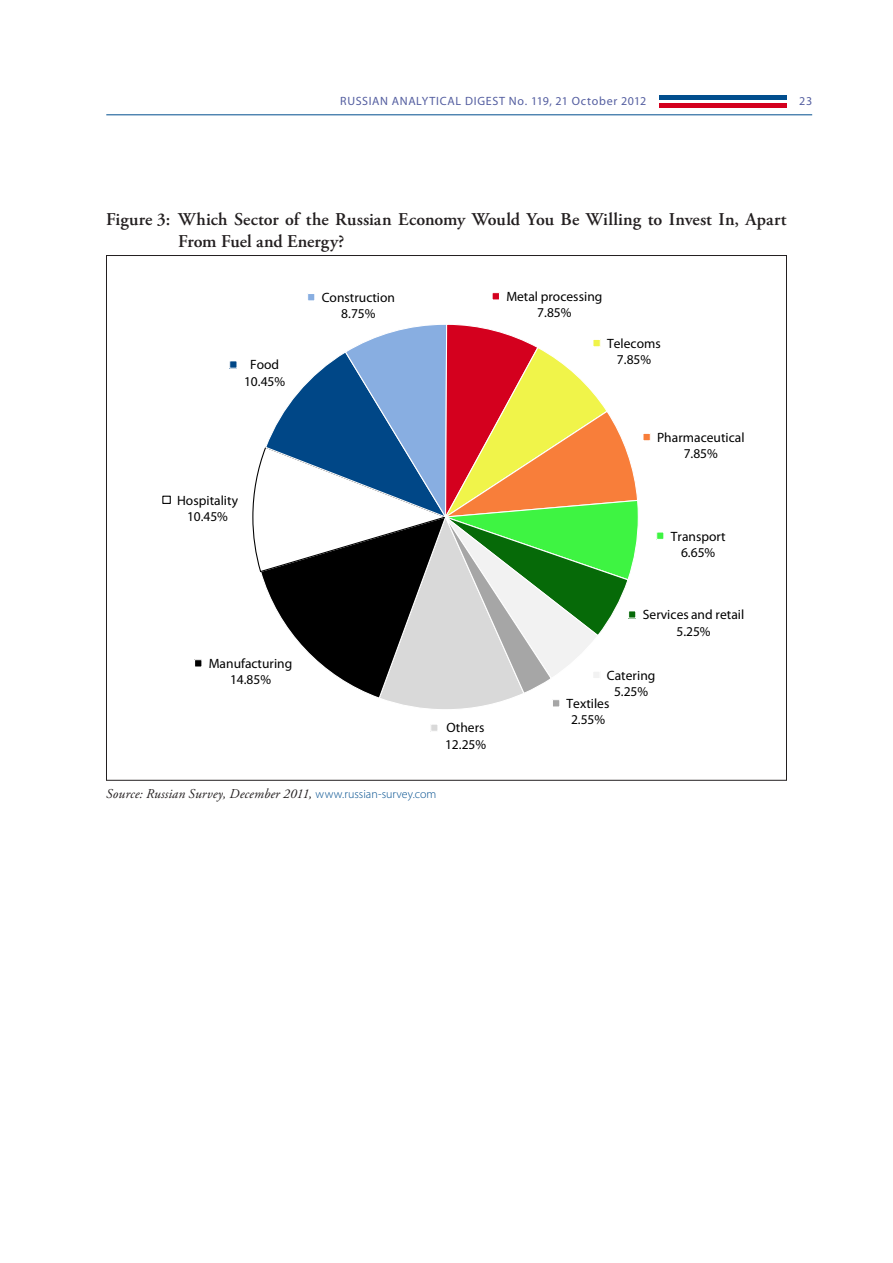
<style>
.page{position:relative;width:893px;height:1263px;background:#fff}
.page>*{position:absolute;margin:0;border:0;box-sizing:border-box;transform-origin:0 0}
.Ueberschrift_Grafik{font:600 18px/21.6px "Adobe Garamond Pro";color:#231f20}
.t1{font:13.5px/16.4px "Myriad Pro";letter-spacing:.005em;color:#000;text-align:center}
.Quelle_Tabelle{font:italic 13.5px "Adobe Garamond Pro";letter-spacing:.01em;color:#231f20}
.t2{font:12px "Myriad Pro";letter-spacing:.055em;color:#545ea0}
.s1{font-family:"Myriad Pro";font-weight:300;font-style:normal;font-size:12px;color:#014e8e}
</style>
<div class="page">
<div style="left:659px;top:103px;width:128px;height:5px;background:#d4001e"></div>
<hr style="left:659px;top:96px;width:128px;height:4px;background:#014e8e">
<hr style="left:106px;top:114px;width:706px;height:1px;background:#014e8e">
<svg style="left:252px;top:324px;width:387px;height:385px"></svg>
<div style="left:431px;top:724px;width:7px;height:7px;background:#d9d9d9"></div>
<div style="left:430px;top:723px;width:8px;height:9px;border:1px solid #fff"></div>
<div style="left:195px;top:660px;width:7px;height:7px;background:#000"></div>
<div style="left:194px;top:659px;width:8px;height:9px;border:1px solid #fff"></div>
<div style="left:162px;top:496px;width:9px;height:8px;border:1px solid #000"></div>
<div style="left:230px;top:361px;width:7px;height:7px;background:#004787"></div>
<div style="left:229px;top:360px;width:9px;height:9px;border:1px solid #fff"></div>
<div style="left:308px;top:293px;width:7px;height:8px;background:#88aee1"></div>
<div style="left:307px;top:293px;width:8px;height:8px;border:1px solid #fff"></div>
<div style="left:492px;top:293px;width:8px;height:7px;background:#d4001e"></div>
<div style="left:492px;top:292px;width:8px;height:8px;border:1px solid #fff"></div>
<div style="left:593px;top:339px;width:7px;height:8px;background:#f0f44a"></div>
<div style="left:592px;top:339px;width:9px;height:8px;border:1px solid #fff"></div>
<div style="left:643px;top:433px;width:7px;height:8px;background:#f87e3a"></div>
<div style="left:642px;top:433px;width:9px;height:8px;border:1px solid #fff"></div>
<div style="left:657px;top:532px;width:7px;height:8px;background:#3ef442"></div>
<div style="left:656px;top:531px;width:8px;height:9px;border:1px solid #fff"></div>
<div style="left:629px;top:611px;width:7px;height:7px;background:#066a08"></div>
<div style="left:628px;top:610px;width:8px;height:9px;border:1px solid #fff"></div>
<div style="left:593px;top:671px;width:7px;height:8px;background:#f2f2f2"></div>
<div style="left:592px;top:671px;width:9px;height:8px;border:1px solid #fff"></div>
<div style="left:552px;top:700px;width:8px;height:7px;background:#a6a6a6"></div>
<div style="left:552px;top:699px;width:8px;height:8px;border:1px solid #fff"></div>
<p class="t2" style="left:340px;top:94px;width:308px">RUSSIAN ANALYTICAL DIGEST No. 119, 21 October 2012</p>
<p class="t2" style="left:799px;top:94px;width:14px">23</p>
<p class="Ueberschrift_Grafik" style="left:178px;top:209px;width:610px;text-indent:-72px">Figure 3: Which Sector of the Russian Economy Would You Be Willing to Invest In, Apart<br>From Fuel and Energy?</p>
<p class="t1" style="left:244px;top:356px;width:42px">Food<br>10.45%</p>
<p class="t1" style="left:177px;top:492px;width:62px">Hospitality<br>10.45%</p>
<p class="t1" style="left:209px;top:655px;width:85px">Manufacturing<br>14.85%</p>
<p class="t1" style="left:322px;top:289px;width:75px">Construction<br>8.75%</p>
<p class="t1" style="left:506px;top:288px;width:98px">Metal processing<br>7.85%</p>
<p class="t1" style="left:607px;top:335px;width:55px">Telecoms<br>7.85%</p>
<p class="t1" style="left:657px;top:429px;width:89px">Pharmaceutical<br>7.85%</p>
<p class="t1" style="left:445px;top:719px;width:42px;text-align:left">Others<br>12.25%</p>
<p class="t1" style="left:671px;top:528px;width:56px">Transport<br>6.65%</p>
<p class="t1" style="left:643px;top:606px;width:103px">Services and retail<br>5.25%</p>
<p class="t1" style="left:607px;top:667px;width:50px">Catering<br>5.25%</p>
<p class="t1" style="left:566px;top:695px;width:44px">Textiles<br>2.55%</p>
<p class="Quelle_Tabelle" style="left:106px;top:786px;width:332px">Source: Russian Survey, December 2011, <span class="s1">www.russian-survey.com</span></p>
</div>
